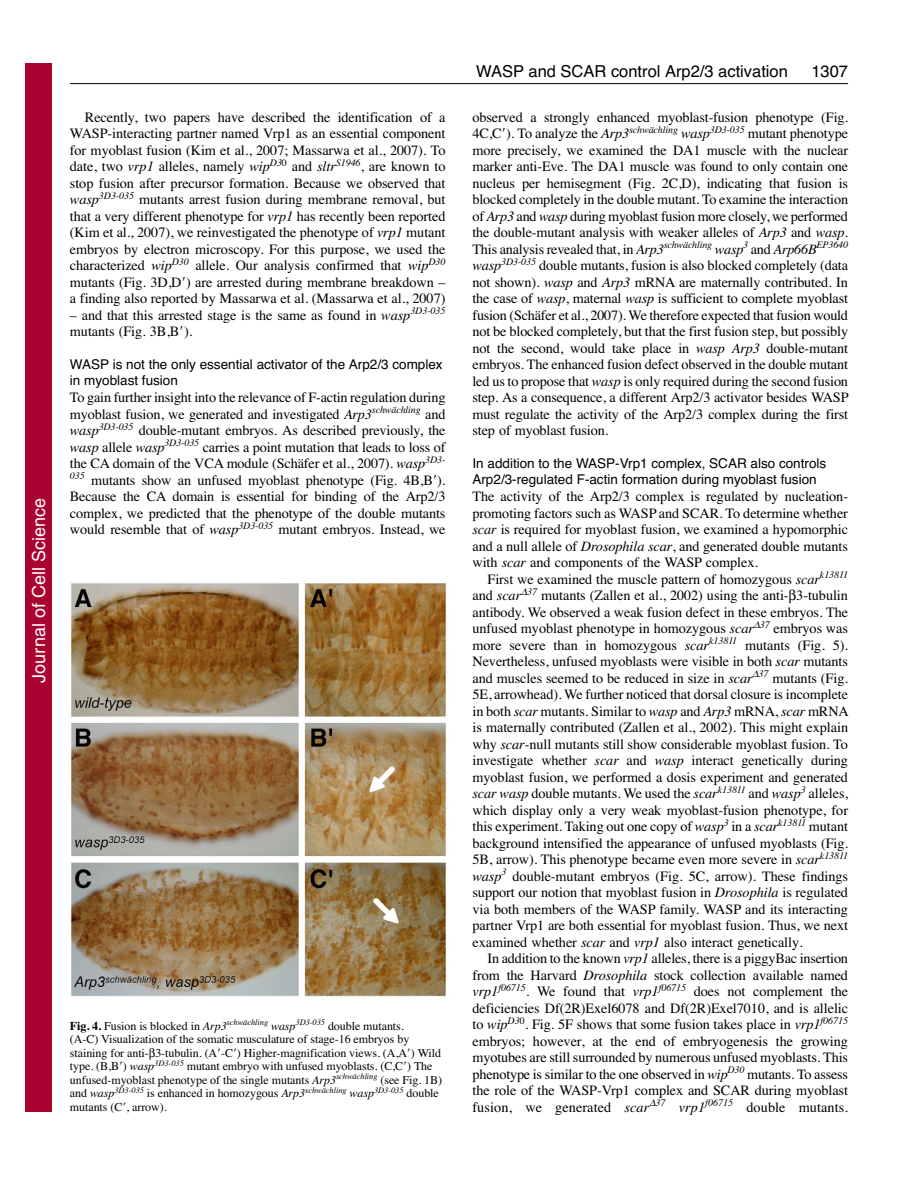
<style>
.page{position:relative;width:918px;height:1188px;background:#fff}
.page>*{position:absolute;margin:0;border:0;box-sizing:border-box;transform-origin:0 0}
.t1{font:18px "Helvetica";color:#fff}
.t2{font:16.5px "Helvetica";color:#000}
.t3{font:14.25px/16.5px "Times";letter-spacing:-.005em;color:#000;text-align:justify}
.t4{font:13.5px/16.5px "Helvetica";color:#000}
.t5{font:12px/13.5px "Times";letter-spacing:-.005em;color:#000}
.s1{font-style:italic}
.s2{font-family:"Mathematical Pi One"}
.s3{font-weight:700}
</style>
<div class="page">
<hr style="left:70px;top:83px;width:778px;height:1px;background:#000">
<img style="left:70px;top:583px;width:377px;height:414px">
<div style="left:26px;top:64px;width:26px;height:1048px;background:#a90332"></div>
<p class="t1" style="left:28px;top:683px;width:186px;rotate:-90deg">Journal of Cell Science</p>
<p class="t3" style="left:70px;top:110px;width:377px;text-indent:15px">Recently, two papers have described the identification of a WASP-interacting partner named Vrp1 as an essential component for myoblast fusion (Kim et al., 2007; Massarwa et al., 2007). To date, two <span class="s1">vrp1</span> alleles, namely <span class="s1">wip</span><sup>D3</sup><sup>0</sup> and <span class="s1">sltr</span><sup>S1946</sup>, are known to stop fusion after precursor formation. Because we observed that <span class="s1">wasp</span><sup>3D3-035</sup> mutants arrest fusion during membrane removal, but that a very different phenotype for <span class="s1">vrp1</span> has recently been reported (Kim et al., 2007), we reinvestigated the phenotype of <span class="s1">vrp1</span> mutant embryos by electron microscopy. For this purpose, we used the characterized <span class="s1">wip</span><sup>D30</sup> allele. Our analysis confirmed that <span class="s1">wip</span><sup>D30 </sup>mutants (Fig. 3D,D<span class="s2">-</span>) are arrested during membrane breakdown – a finding also reported by Massarwa et al. (Massarwa et al., 2007)</p>
<p class="t3" style="left:70px;top:308px;width:377px">– and that this arrested stage is the same as found in <span class="s1">wasp</span><sup>3D3-035 </sup>mutants (Fig. 3B,B<span class="s2">-</span>).</p>
<p class="t4" style="left:70px;top:357px;width:374px">WASP is not the only essential activator of the Arp2/3 complex in myoblast fusion</p>
<p class="t3" style="left:70px;top:390px;width:377px">To gain further insight into the relevance of F-actin regulation during myoblast fusion, we generated and investigated <span class="s1">Arp3</span><sup>schwächling</sup> and <span class="s1">wasp</span><sup>3D3-035</sup> double-mutant embryos. As described previously, the <span class="s1">wasp</span> allele <span class="s1">wasp</span><sup>3D3-035</sup> carries a point mutation that leads to loss of the CA domain of the VCA module (Schäfer et al., 2007). <span class="s1">wasp</span><sup>3D3- 035</sup> mutants show an unfused myoblast phenotype (Fig. 4B,B<span class="s2">-</span>).<br>Because the CA domain is essential for binding of the Arp2/3 complex, we predicted that the phenotype of the double mutants would resemble that of <span class="s1">wasp</span><sup>3D3-035</sup> mutant embryos. Instead, we</p>
<p class="t5" style="left:70px;top:1020px;width:374px"><span class="s3">Fig. 4.</span> Fusion is blocked in <span class="s1">Arp3</span><sup>schwächling</sup> <span class="s1">wasp</span><sup>3D3-035</sup> double mutants.<br>(A-C) Visualization of the somatic musculature of stage-16 embryos by staining for anti- 3-tubulin. (A<span class="s2">-</span>-C<span class="s2">-</span>) Higher-magnification views. (A,A<span class="s2">-</span>) Wild type. (B,B<span class="s2">-</span>) <span class="s1">wasp</span><sup>3D3-035</sup> mutant embryo with unfused myoblasts. (C,C<span class="s2">-</span>) The unfused-myoblast phenotype of the single mutants <span class="s1">Arp3</span><sup>schwächling</sup> (see Fig. 1B) and <span class="s1">wasp</span><sup>3D3-035</sup> is enhanced in homozygous <span class="s1">Arp3</span><sup>schwächling</sup> <span class="s1">wasp</span><sup>3D3-035</sup> double mutants (C<span class="s2">-</span>, arrow).</p>
<p class="t2" style="left:476px;top:65px;width:313px">WASP and SCAR control Arp2/3 activation</p>
<p class="t2" style="left:811px;top:65px;width:38px">1307</p>
<p class="t3" style="left:472px;top:110px;width:378px">observed a strongly enhanced myoblast-fusion phenotype (Fig.<br>4C,C<span class="s2">-</span>). To analyze the <span class="s1">Arp3</span><sup>schwächling</sup> <span class="s1">wasp</span><sup>3D3-035</sup> mutant phenotype more precisely, we examined the DA1 muscle with the nuclear marker anti-Eve. The DA1 muscle was found to only contain one nucleus per hemisegment (Fig. 2C,D), indicating that fusion is blocked completely in the double mutant. To examine the interaction of <span class="s1">Arp3</span> and <span class="s1">wasp</span> during myoblast fusion more closely, we performed the double-mutant analysis with weaker alleles of <span class="s1">Arp3</span> and <span class="s1">wasp</span>.<br>This analysis revealed that, in <span class="s1">Arp3</span><sup>schwächling</sup> <span class="s1">wasp</span><sup>3</sup> and <span class="s1">Arp66B</span><sup>EP3640 </sup><span class="s1">wasp</span><sup>3D3-035</sup> double mutants, fusion is also blocked completely (data not shown). <span class="s1">wasp</span> and <span class="s1">Arp3</span> mRNA are maternally contributed. In the case of <span class="s1">wasp</span>, maternal <span class="s1">wasp</span> is sufficient to complete myoblast fusion (Schäfer et al., 2007). We therefore expected that fusion would not be blocked completely, but that the first fusion step, but possibly not the second, would take place in <span class="s1">wasp Arp3</span> double-mutant embryos. The enhanced fusion defect observed in the double mutant led us to propose that <span class="s1">wasp</span> is only required during the second fusion step. As a consequence, a different Arp2/3 activator besides WASP must regulate the activity of the Arp2/3 complex during the first step of myoblast fusion.</p>
<p class="t4" style="left:472px;top:456px;width:355px">In addition to the WASP-Vrp1 complex, SCAR also controls<br>Arp2/3-regulated F-actin formation during myoblast fusion</p>
<p class="t3" style="left:472px;top:489px;width:377px">The activity of the Arp2/3 complex is regulated by nucleation&shy;promoting factors such as WASP and SCAR. To determine whether <span class="s1">scar</span> is required for myoblast fusion, we examined a hypomorphic and a null allele of <span class="s1">Drosophila scar</span>, and generated double mutants with <span class="s1">scar</span> and components of the WASP complex.</p>
<p class="t3" style="left:472px;top:572px;width:378px;text-indent:15px">First we examined the muscle pattern of homozygous <span class="s1">scar</span><sup>k13811 </sup>and <span class="s1">scar</span> <sup>37</sup> mutants (Zallen et al., 2002) using the anti- 3-tubulin antibody. We observed a weak fusion defect in these embryos. The unfused myoblast phenotype in homozygous <span class="s1">scar</span> <sup>37</sup> embryos was more severe than in homozygous <span class="s1">scar</span><sup>k13811</sup> mutants (Fig. 5).<br>Nevertheless, unfused myoblasts were visible in both <span class="s1">scar</span> mutants and muscles seemed to be reduced in size in <span class="s1">scar</span> <sup>37</sup> mutants (Fig.<br>5E, arrowhead). We further noticed that dorsal closure is incomplete in both <span class="s1">scar</span> mutants. Similar to <span class="s1">wasp</span> and <span class="s1">Arp3</span> mRNA, <span class="s1">scar</span> mRNA is maternally contributed (Zallen et al., 2002). This might explain why <span class="s1">scar</span>-null mutants still show considerable myoblast fusion. To investigate whether <span class="s1">scar</span> and <span class="s1">wasp</span> interact genetically during myoblast fusion, we performed a dosis experiment and generated <span class="s1">scar wasp</span> double mutants. We used the <span class="s1">scar</span><sup>k13811</sup> and <span class="s1">wasp</span><sup>3</sup> alleles, which display only a very weak myoblast-fusion phenotype, for this experiment. Taking out one copy of <span class="s1">wasp</span><sup>3</sup> in a <span class="s1">scar</span><sup>k13811</sup> mutant background intensified the appearance of unfused myoblasts (Fig.<br>5B, arrow). This phenotype became even more severe in <span class="s1">scar</span><sup>k13811 </sup><span class="s1">wasp</span><sup>3</sup> double-mutant embryos (Fig. 5C, arrow). These findings support our notion that myoblast fusion in <span class="s1">Drosophila</span> is regulated via both members of the WASP family. WASP and its interacting partner Vrp1 are both essential for myoblast fusion. Thus, we next examined whether <span class="s1">scar</span> and <span class="s1">vrp1</span> also interact genetically<span class="s1">.</span></p>
<p class="t3" style="left:472px;top:951px;width:377px;text-indent:15px">In addition to the known <span class="s1">vrp1</span> alleles, there is a piggyBac insertion from the Harvard <span class="s1">Drosophila</span> stock collection available named <span class="s1">vrp1</span><sup>f06715</sup>. We found that <span class="s1">vrp1</span><sup>f06715</sup> does not complement the deficiencies Df(2R)Exel6078 and Df(2R)Exel7010, and is allelic to <span class="s1">wip</span><sup>D3</sup><sup>0</sup>. Fig. 5F shows that some fusion takes place in <span class="s1">vrp1</span><sup>f06715 </sup>embryos; however, at the end of embryogenesis the growing myotubes are still surrounded by numerous unfused myoblasts. This phenotype is similar to the one observed in <span class="s1">wip</span><sup>D30</sup> mutants. To assess the role of the WASP-Vrp1 complex and SCAR during myoblast fusion, we generated <span class="s1">scar</span> <sup>37</sup> <span class="s1">vrp1</span><sup>f06715</sup> double mutants.</p>
</div>
